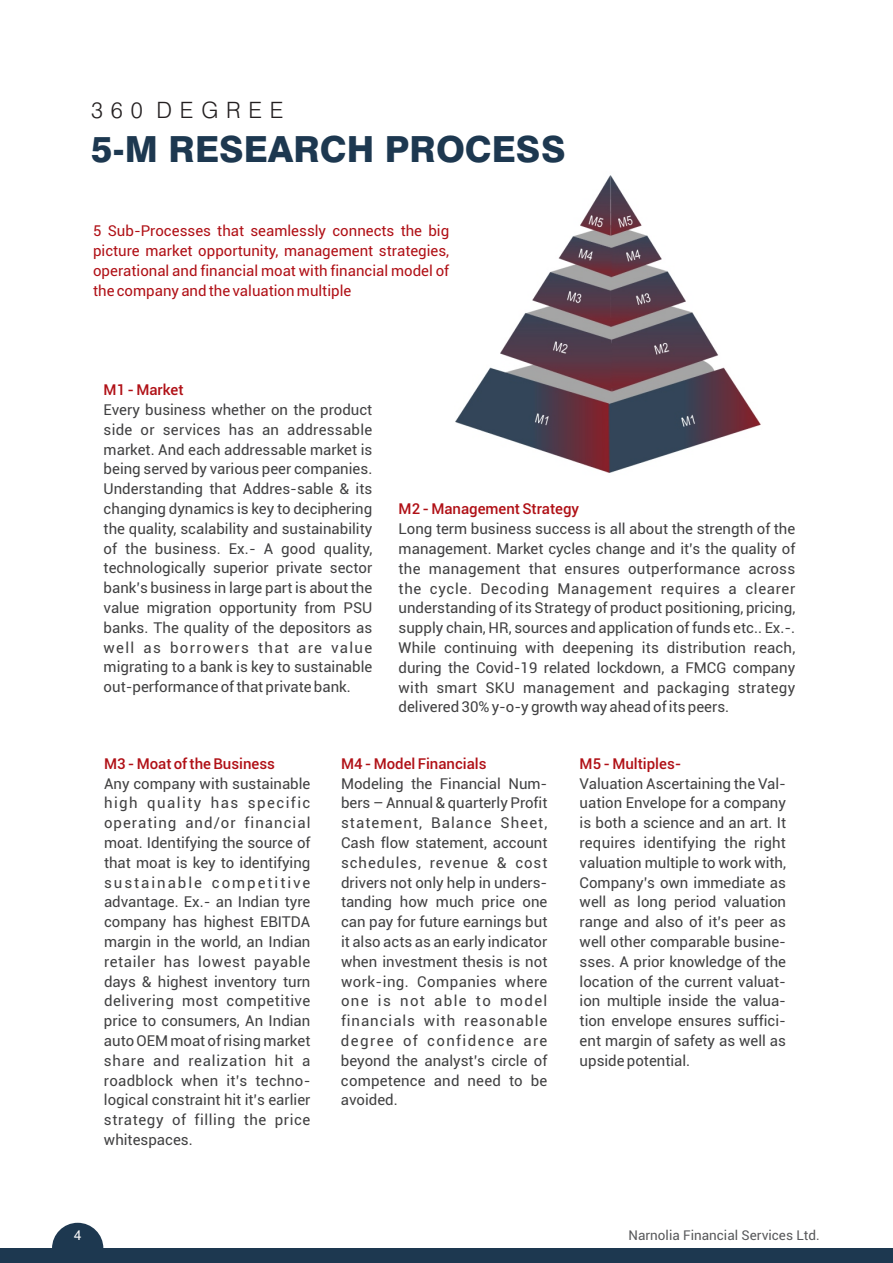
<style>
.page{position:relative;width:893px;height:1263px;background:#fff}
.page>*{position:absolute;margin:0;border:0;box-sizing:border-box;transform-origin:0 0}
.t1{font:800 36px "Swiss 721 BT";color:#1d3850}
.t2{font:300 22.5px "Swiss 721 BT";letter-spacing:.345em;color:#231f20}
.t3{font:15px/19.8px "Roboto";color:#414142;text-align:justify}
.t4{font:15px/19.8px "Roboto";color:#b01016;text-align:justify}
.t5{font:500 15px "Roboto";color:#b01016}
.t6{font:13.5px "Roboto";color:#58595b}
.t7{font:13.5px "Arial";color:#fff}
</style>
<div class="page">
<img style="left:455px;top:175px;width:306px;height:298px">
<div style="left:0;top:1248px;width:893px;height:15px;background:#1d3850"></div>
<svg style="left:52px;top:1223px;width:51px;height:25px"></svg>
<h2 class="t2" style="left:91px;top:101px;width:194px">360 DEGREE</h2>
<h1 class="t1" style="left:91px;top:134px;width:476px">5-M RESEARCH PROCESS</h1>
<p class="t4" style="left:93px;top:222px;width:358px">5 Sub-Processes that seamlessly connects the big picture market opportunity, management strategies, operational and financial moat with financial model of the company and the valuation multiple</p>
<p class="t5" style="left:104px;top:384px;width:81px">M1 - Market</p>
<p class="t3" style="left:104px;top:401px;width:270px">Every business whether on the product side or services has an addressable market. And each addressable market is being served by various peer companies.<br>Understanding that Addres-sable &amp; its changing dynamics is key to deciphering the quality, scalability and sustainability of the business. Ex.- A good quality, technologically superior private sector bank’s business in large part is about the value migration opportunity from PSU banks. The quality of the depositors as well as borrowers that are value migrating to a bank is key to sustainable out-performance of that private bank.</p>
<p class="t5" style="left:399px;top:503px;width:182px">M2 - Management Strategy</p>
<p class="t3" style="left:399px;top:520px;width:398px">Long term business success is all about the strength of the management. Market cycles change and it’s the quality of the management that ensures outperformance across the cycle. Decoding Management requires a clearer understanding of its Strategy of product positioning, pricing, supply chain, HR, sources and application of funds etc.. Ex.-.<br>While continuing with deepening its distribution reach, during the Covid-19 related lockdown, a FMCG company with smart SKU management and packaging strategy delivered 30% y-o-y growth way ahead of its peers.</p>
<p class="t5" style="left:104px;top:757px;width:173px">M3 - Moat of the Business</p>
<p class="t3" style="left:104px;top:775px;width:208px">Any company with sustainable high quality has specific operating and/or financial moat. Identifying the source of that moat is key to identifying sustainable competitive advantage. Ex.- an Indian tyre company has highest EBITDA margin in the world, an Indian retailer has lowest payable days &amp; highest inventory turn delivering most competitive price to consumers, An Indian auto OEM moat of rising market share and realization hit a roadblock when it’s techno&shy;logical constraint hit it’s earlier strategy of filling the price whitespaces.</p>
<p class="t5" style="left:341px;top:757px;width:147px">M4 - Model Financials</p>
<p class="t3" style="left:341px;top:775px;width:208px">Modeling the Financial Num&shy;bers – Annual &amp; quarterly Profit statement, Balance Sheet, Cash flow statement, account schedules, revenue &amp; cost drivers not only help in unders&shy;tanding how much price one can pay for future earnings but it also acts as an early indicator when investment thesis is not work-ing. Companies where one is not able to model financials with reasonable degree of confidence are beyond the analyst’s circle of competence and need to be avoided.</p>
<p class="t5" style="left:580px;top:757px;width:103px">M5 - Multiples-</p>
<p class="t3" style="left:580px;top:775px;width:208px">Valuation Ascertaining the Val&shy;uation Envelope for a company is both a science and an art. It requires identifying the right valuation multiple to work with, Company’s own immediate as well as long period valuation range and also of it’s peer as well other comparable busine&shy;sses. A prior knowledge of the location of the current valuat&shy;ion multiple inside the valua&shy;tion envelope ensures suffici&shy;ent margin of safety as well as upside potential.</p>
<p class="t7" style="left:74px;top:1230px;width:9px">4</p>
<p class="t6" style="left:629px;top:1230px;width:193px">Narnolia Financial Services Ltd.</p>
</div>
